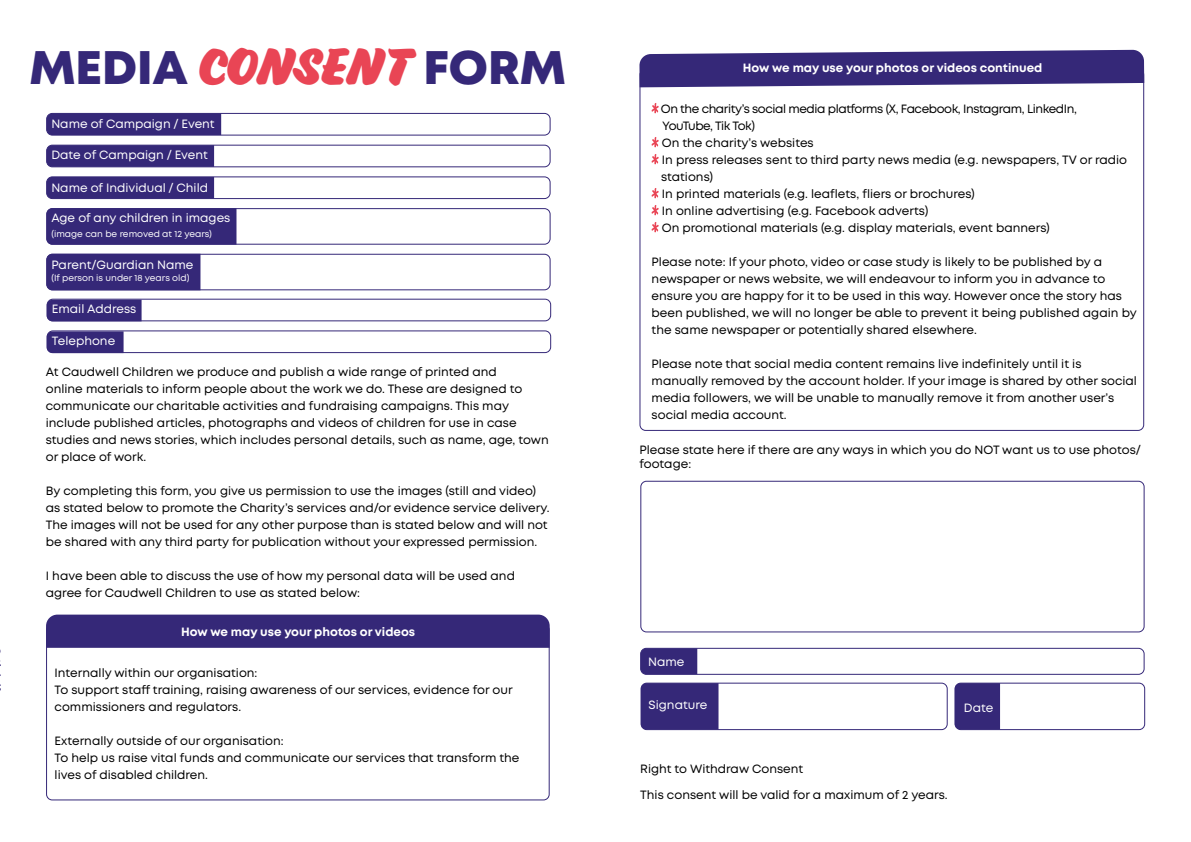
<style>
.page{position:relative;width:1191px;height:842px;background:#fff}
.page>*{position:absolute;margin:0;border:0;box-sizing:border-box;transform-origin:0 0}
.t1{font:800 47px "Mont Demo";color:#352878}
.t2{font:12px/17px "Mont";color:#000}
.t3{font:12px "Mont";color:#fff}
.t4{font:700 12px "Mont";color:#fff}
.t5{font:9px "Mont";color:#fff}
.s1{font-family:"Eds Market Bold Slant";font-weight:400;color:#e94555}
</style>
<div class="page">
<svg style="left:639px;top:50px;width:505px;height:37px;background:#4a3e86"></svg>
<svg style="left:651px;top:103px;width:7px;height:10px"></svg>
<svg style="left:651px;top:137px;width:7px;height:10px"></svg>
<svg style="left:651px;top:154px;width:7px;height:10px"></svg>
<svg style="left:651px;top:188px;width:7px;height:10px"></svg>
<svg style="left:651px;top:205px;width:7px;height:10px"></svg>
<svg style="left:651px;top:222px;width:7px;height:10px"></svg>
<div style="left:640px;top:648px;width:504px;height:27px;border:1px solid #352878;border-radius:6px"></div>
<div style="left:640px;top:683px;width:307px;height:47px;border:1px solid #352878;border-radius:6px"></div>
<div style="left:954px;top:683px;width:191px;height:47px;border:1px solid #352878;border-radius:6px"></div>
<svg style="left:640px;top:648px;width:57px;height:26px"></svg>
<div style="left:641px;top:683px;width:77px;height:47px;background:#352878"></div>
<div style="left:954px;top:683px;width:46px;height:47px;background:#352878"></div>
<div style="left:640px;top:481px;width:504px;height:151px;border:1px solid #352878;border-radius:6px"></div>
<div style="left:46px;top:615px;width:503px;height:33px;background:#352878"></div>
<div style="left:46px;top:113px;width:504px;height:23px;border:1px solid #352878;border-radius:6px"></div>
<div style="left:46px;top:145px;width:504px;height:22px;border:1px solid #352878;border-radius:6px"></div>
<div style="left:46px;top:176px;width:504px;height:23px;border:1px solid #352878;border-radius:6px"></div>
<div style="left:46px;top:208px;width:504px;height:37px;border:1px solid #352878;border-radius:6px"></div>
<div style="left:46px;top:254px;width:504px;height:36px;border:1px solid #352878;border-radius:6px"></div>
<div style="left:47px;top:299px;width:504px;height:22px;border:1px solid #352878;border-radius:6px"></div>
<div style="left:47px;top:330px;width:504px;height:23px;border:1px solid #352878;border-radius:6px"></div>
<div style="left:47px;top:113px;width:174px;height:22px;background:#352878"></div>
<svg style="left:47px;top:145px;width:167px;height:22px;background:#362978"></svg>
<div style="left:47px;top:300px;width:95px;height:21px;background:#352878"></div>
<div style="left:47px;top:331px;width:77px;height:22px;background:#352878"></div>
<div style="left:47px;top:177px;width:167px;height:22px;background:#352878"></div>
<div style="left:47px;top:208px;width:189px;height:37px;background:#352878"></div>
<div style="left:47px;top:254px;width:153px;height:36px;background:#352878"></div>
<h1 class="t1" style="left:29px;top:41px;width:538px">MEDIA <span class="s1">CONSENT</span> FORM</h1>
<p class="t3" style="left:51px;top:116px;width:165px">Name of Campaign / Event</p>
<p class="t3" style="left:51px;top:147px;width:158px">Date of Campaign / Event</p>
<p class="t3" style="left:51px;top:180px;width:158px">Name of Individual / Child</p>
<p class="t3" style="left:51px;top:210px;width:181px">Age of any children in images</p>
<p class="t5" style="left:51px;top:228px;width:162px">(image can be removed at 12 years)</p>
<p class="t3" style="left:51px;top:257px;width:144px">Parent/Guardian Name</p>
<p class="t5" style="left:51px;top:272px;width:140px">(If person is under 18 years old)</p>
<p class="t3" style="left:52px;top:301px;width:86px">Email Address</p>
<p class="t3" style="left:52px;top:333px;width:65px">Telephone</p>
<p class="t2" style="left:46px;top:363px;width:504px">At Caudwell Children we produce and publish a wide range of printed and<br>online materials to inform people about the work we do. These are designed to communicate our charitable activities and fundraising campaigns. This may include published articles, photographs and videos of children for use in case studies and news stories, which includes personal details, such as name, age, town or place of work.</p>
<p class="t2" style="left:46px;top:482px;width:505px">By completing this form, you give us permission to use the images (still and video) as stated below to promote the Charity’s services and/or evidence service delivery.<br>The images will not be used for any other purpose than is stated below and will not be shared with any third party for publication without your expressed permission.</p>
<p class="t2" style="left:46px;top:567px;width:471px">I have been able to discuss the use of how my personal data will be used and agree for Caudwell Children to use as stated below:</p>
<p class="t4" style="left:181px;top:624px;width:236px">How we may use your photos or videos</p>
<p class="t2" style="left:55px;top:664px;width:459px">Internally within our organisation:<br>To support staff training, raising awareness of our services, evidence for our commissioners and regulators.</p>
<p class="t2" style="left:55px;top:732px;width:466px">Externally outside of our organisation:<br>To help us raise vital funds and communicate our services that transform the lives of disabled children.</p>
<p class="t4" style="left:743px;top:60px;width:301px">How we may use your photos or videos continued</p>
<p class="t2" style="left:661px;top:101px;width:468px">On the charity’s social media platforms (X, Facebook, Instagram, LinkedIn, YouTube, Tik Tok)<br>On the charity’s websites<br>In press releases sent to third party news media (e.g. newspapers, TV or radio stations)<br>In printed materials (e.g. leaflets, fliers or brochures)<br>In online advertising (e.g. Facebook adverts)<br>On promotional materials (e.g. display materials, event banners)</p>
<p class="t2" style="left:651px;top:254px;width:486px">Please note: If your photo, video or case study is likely to be published by a newspaper or news website, we will endeavour to inform you in advance to ensure you are happy for it to be used in this way. However once the story has been published, we will no longer be able to prevent it being published again by the same newspaper or potentially shared elsewhere.</p>
<p class="t2" style="left:651px;top:356px;width:487px">Please note that social media content remains live indefinitely until it is manually removed by the account holder. If your image is shared by other social media followers, we will be unable to manually remove it from another user’s social media account.</p>
<p class="t2" style="left:639px;top:442px;width:503px;line-height:14.4px">Please state here if there are any ways in which you do NOT want us to use photos/ footage:</p>
<p class="t3" style="left:648px;top:654px;width:38px">Name</p>
<p class="t3" style="left:648px;top:697px;width:60px">Signature</p>
<p class="t3" style="left:964px;top:700px;width:31px">Date</p>
<p class="t2" style="left:640px;top:756px;width:309px;line-height:26px">Right to Withdraw Consent<br>This consent will be valid for a maximum of 2 years.</p>
</div>
